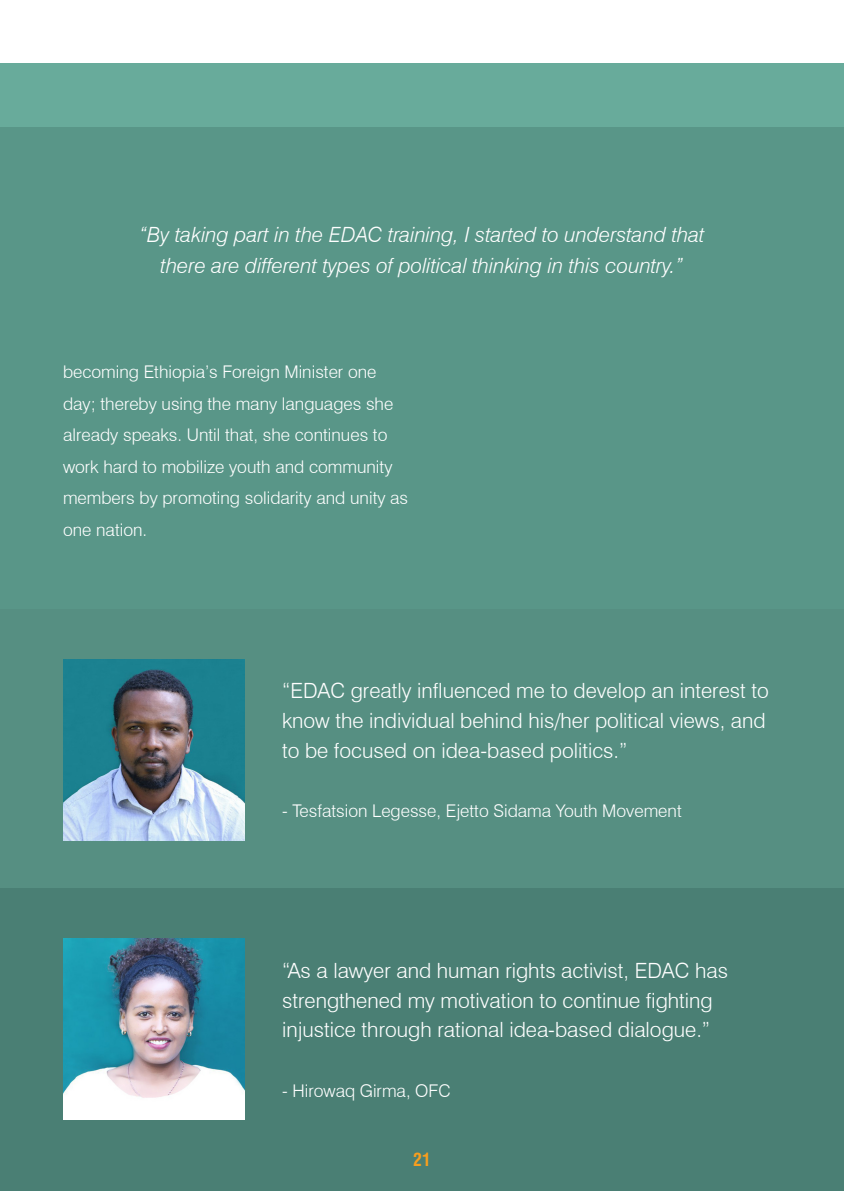
<style>
.page{position:relative;width:844px;height:1191px;background:#fff}
.page>*{position:absolute;margin:0;border:0;box-sizing:border-box;transform-origin:0 0}
.Body_text{font:300 21px/29.8px "Swiss 721 BT";color:#fff}
.Body_text-2{font:italic 300 21px/31.5px "Swiss 721 BT";color:#fff;text-align:center}
.Body_text-3{font:300 17.5px/31.5px "Swiss 721 BT";color:#fff}
.t1{font:700 condensed 17.5px "Swiss 721 BT";color:#f89e1e}
</style>
<div class="page">
<div style="left:0;top:63px;width:843px;height:1128px;background:#599688"></div>
<div style="left:0;top:63px;width:843px;height:63px;background:#68ab9b"></div>
<div style="left:0;top:609px;width:281px;height:281px;background:#568f82"></div>
<div style="left:0;top:889px;width:281px;height:302px;background:#4a7f74"></div>
<div style="left:281px;top:609px;width:562px;height:281px;background:#568f82"></div>
<div style="left:281px;top:889px;width:562px;height:302px;background:#4a7f74"></div>
<img style="left:63px;top:659px;width:181px;height:181px">
<img style="left:63px;top:938px;width:181px;height:182px">
<p class="Body_text-2" style="left:139px;top:218px;width:566px">“By taking part in the EDAC training, I started to understand that there are different types of political thinking in this country.”</p>
<p class="Body_text-3" style="left:63px;top:356px;width:346px">becoming Ethiopia’s Foreign Minister one day; thereby using the many languages she already speaks. Until that, she continues to work hard to mobilize youth and community members by promoting solidarity and unity as one nation.</p>
<p class="Body_text" style="left:282px;top:675px;width:488px">“EDAC greatly influenced me to develop an interest to know the individual behind his/her political views, and to be focused on idea-based politics.”</p>
<p class="Body_text-3" style="left:282px;top:795px;width:401px">- Tesfatsion Legesse, Ejetto Sidama Youth Movement</p>
<p class="Body_text" style="left:282px;top:955px;width:447px">“As a lawyer and human rights activist, EDAC has strengthened my motivation to continue fighting injustice through rational idea-based dialogue.”</p>
<p class="Body_text-3" style="left:282px;top:1074px;width:170px">- Hirowaq Girma, OFC</p>
<p class="t1" style="left:413px;top:1149px;width:19px">21</p>
</div>
